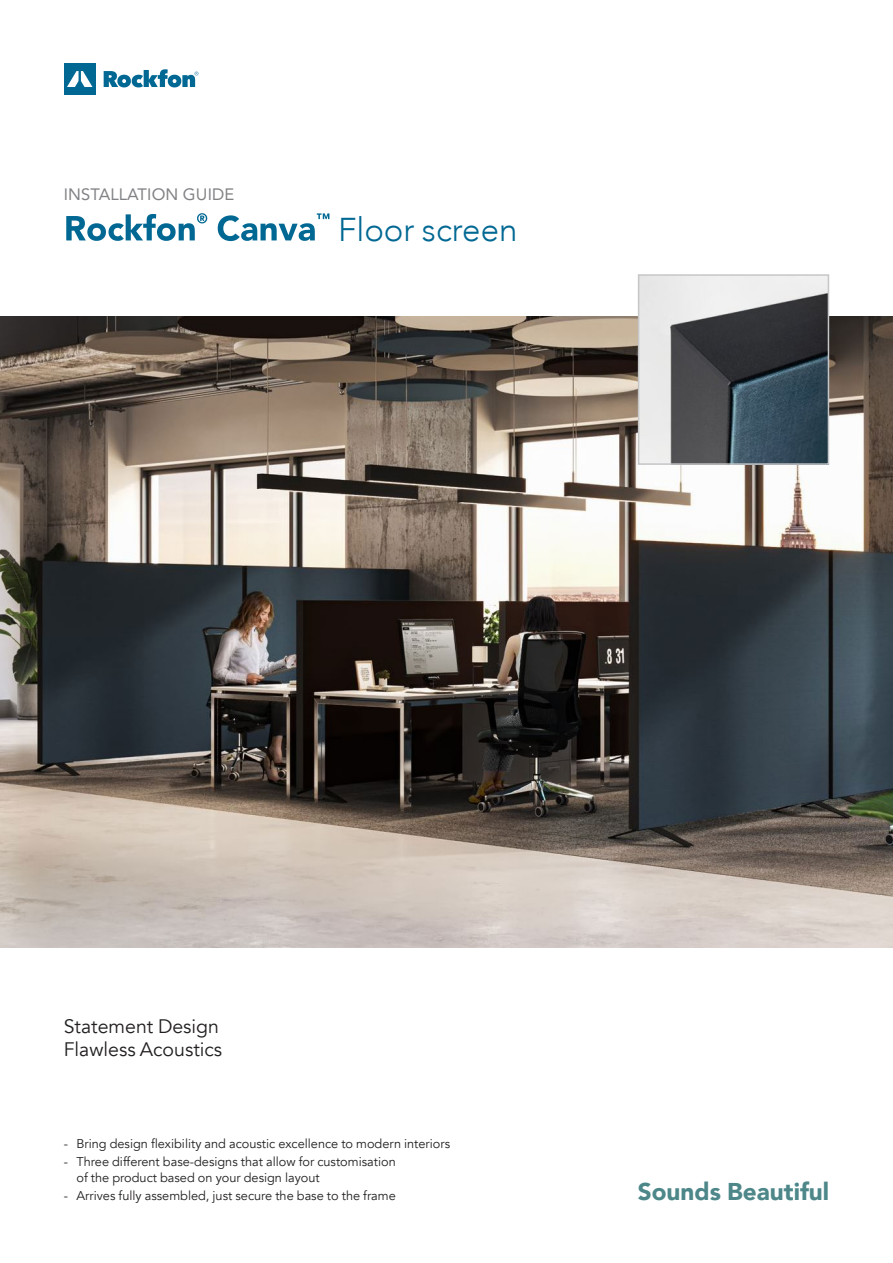
<style>
.page{position:relative;width:893px;height:1263px;background:#fff}
.page>*{position:absolute;margin:0;border:0;box-sizing:border-box;transform-origin:0 0}
.t1{font:300 33px "Avenir";color:#006893}
.t2{font:900 24.3px "Avenir";color:#4d8789}
.t3{font:19.5px/23.4px "Avenir";color:#231f20}
.t4{font:16.5px "Avenir";letter-spacing:.01em;color:#808285}
.t5{font:12.75px/16.5px "Avenir";color:#231f20}
</style>
<div class="page">
<svg style="left:104px;top:69px;width:94px;height:18px"></svg>
<div style="left:64px;top:63px;width:32px;height:32px;background:#006893"></div>
<svg style="left:67px;top:71px;width:25px;height:16px"></svg>
<img style="left:0;top:316px;width:893px;height:631px">
<svg style="left:66px;top:213px;width:263px;height:28px"></svg>
<img style="left:641px;top:277px;width:185px;height:185px">
<div style="left:638px;top:274px;width:191px;height:191px;border:2px solid #c5c6c8"></div>
<p class="t4" style="left:64px;top:181px;width:172px">INSTALLATION GUIDE</p>
<h1 class="t1" style="left:338px;top:210px;width:181px">Floor screen</h1>
<h3 class="t3" style="left:64px;top:1014px;width:160px">Statement Design<br>Flawless Acoustics</h3>
<p class="t5" style="left:64px;top:1135px;width:388px">- Bring design flexibility and acoustic excellence to modern interiors</p>
<p class="t5" style="left:77px;top:1153px;width:321px;text-indent:-13px">- Three different base-designs that allow for customisation of the product based on your design layout</p>
<p class="t5" style="left:64px;top:1187px;width:334px">- Arrives fully assembled, just secure the base to the frame</p>
<h2 class="t2" style="left:638px;top:1170px;width:193px">Sounds Beautiful</h2>
</div>
